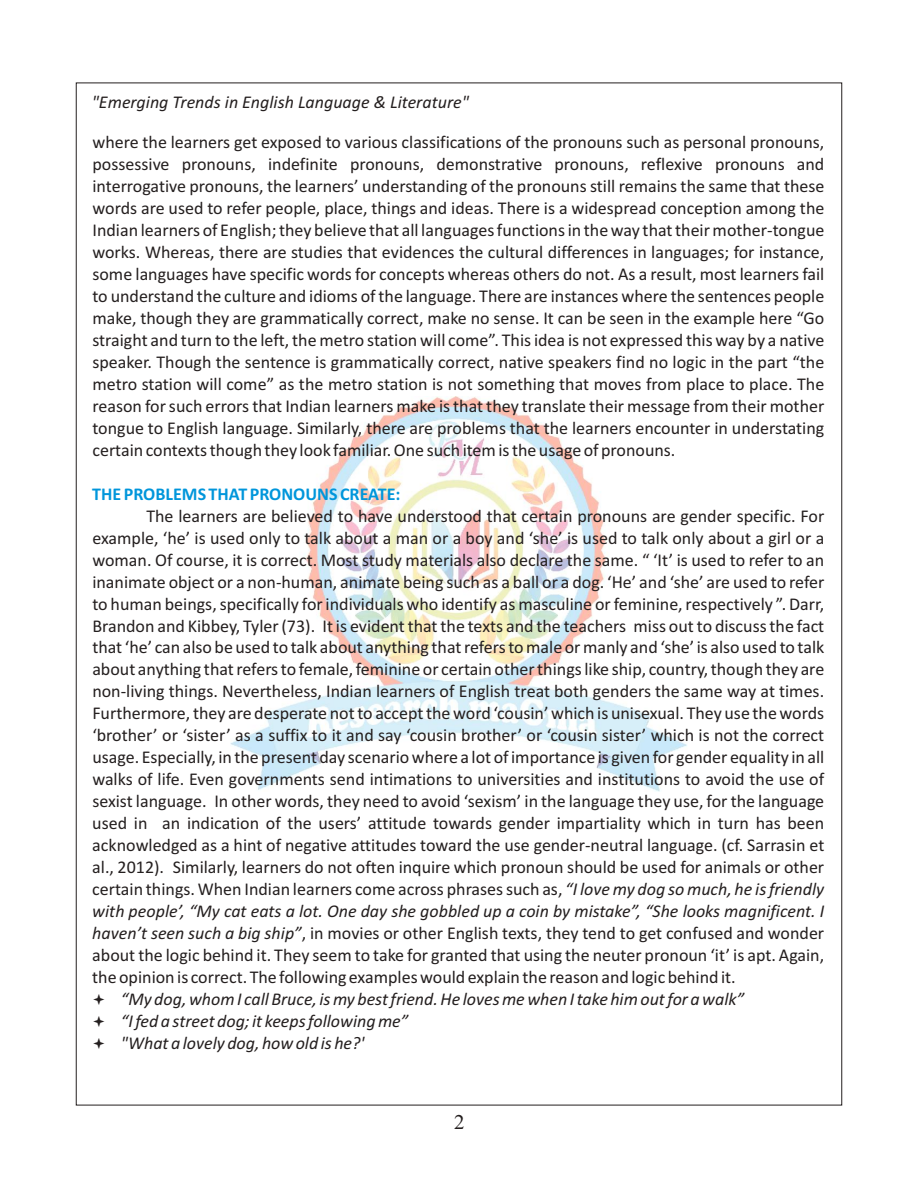
<style>
.page{position:relative;width:918px;height:1188px;background:#fff}
.page>*{position:absolute;margin:0;border:0;box-sizing:border-box;transform-origin:0 0}
.t1{font:21px "Times New Roman";color:#241f1f}
.t2{font:18px/21.9px "Calibri";color:#241f1f;text-align:justify}
.t3{font:italic 18px/21.9px "Calibri";color:#241f1f}
.t4{font:700 18px "Calibri";color:#0096db}
.s1{font-style:italic}
</style>
<div class="page">
<img style="left:230px;top:397px;width:457px;height:394px">
<p class="t3" style="left:92px;top:93px;width:379px">"Emerging Trends in English Language &amp; Literature"</p>
<p class="t2" style="left:92px;top:133px;width:734px">where the learners get exposed to various classifications of the pronouns such as personal pronouns, possessive pronouns, indefinite pronouns, demonstrative pronouns, reflexive pronouns and interrogative pronouns, the learners’ understanding of the pronouns still remains the same that these words are used to refer people, place, things and ideas. There is a widespread conception among the Indian learners of English; they believe that all languages functions in the way that their mother-tongue works. Whereas, there are studies that evidences the cultural differences in languages; for instance, some languages have specific words for concepts whereas others do not. As a result, most learners fail to understand the culture and idioms of the language. There are instances where the sentences people make, though they are grammatically correct, make no sense. It can be seen in the example here “Go straight and turn to the left, the metro station will come”. This idea is not expressed this way by a native speaker. Though the sentence is grammatically correct, native speakers find no logic in the part “the metro station will come” as the metro station is not something that moves from place to place. The reason for such errors that Indian learners make is that they translate their message from their mother tongue to English language. Similarly, there are problems that the learners encounter in understating certain contexts though they look familiar. One such item is the usageof pronouns.</p>
<p class="t4" style="left:92px;top:486px;width:310px">THE PROBLEMS THAT PRONOUNS CREATE:</p>
<p class="t2" style="left:92px;top:506px;width:734px;text-indent:54px">The learners are believed to have understood that certain pronouns are gender specific. For example, ‘he’ is used only to talk about a man or a boy and ‘she’ is used to talk only about a girl or a woman. Of course, it is correct. Most study materials also declare the same. “ ‘It’ is used to refer to an inanimate object or a non-human, animate being such as a ball or a dog. ‘He’ and ‘she’ are used to refer to human beings, specifically for individuals who identify as masculine or feminine, respectively ”. Darr, Brandon and Kibbey, Tyler (73). It is evident that the texts and the teachers miss out to discuss the fact that ‘he’ can also be used to talk about anything that refers to male or manly and ‘she’ is also used to talk about anything that refers to female, feminine or certain other things like ship, country, though they are non-living things. Nevertheless, Indian learners of English treat both genders the same way at times.<br>Furthermore, they are desperate not to accept the word ‘cousin’ which is unisexual. They use the words ‘brother’ or ‘sister’ as a suffix to it and say ‘cousin brother’ or ‘cousin sister’ which is not the correct usage. Especially, in the present day scenario where a lot of importance is given for gender equality in all walks of life. Even governments send intimations to universities and institutions to avoid the use of sexist language. In other words, they need to avoid ‘sexism’ in the language they use, for the language used in an indication of the users’ attitude towards gender impartiality which in turn has been acknowledged as a hint of negative attitudes toward the use gender-neutral language. (cf. Sarrasin et al., 2012). Similarly, learners do not often inquire which pronoun should be used for animals or other certain things. When Indian learners come across phrases such as, <span class="s1">“I love my dog so much, he is friendly with people’, “My cat eats a lot. One day she gobbled up a coin by mistake”, “She looks magnificent. I haven’t seen such a big ship”</span>, in movies or other English texts, they tend to get confused and wonder about the logic behind it. They seem to take for granted that using the neuter pronoun ‘it’ is apt. Again, the opinion is correct. The following examples would explain the reason and logic behind it.</p>
<p class="t3" style="left:121px;top:990px;width:625px">“My dog, whom I call Bruce, is my best friend. He loves me when I take him out for a walk” “I fed a street dog; it keeps following me”<br>"What a lovely dog, how old is he?'</p>
<p class="t1" style="left:454px;top:1114px;width:12px">2</p>
</div>
